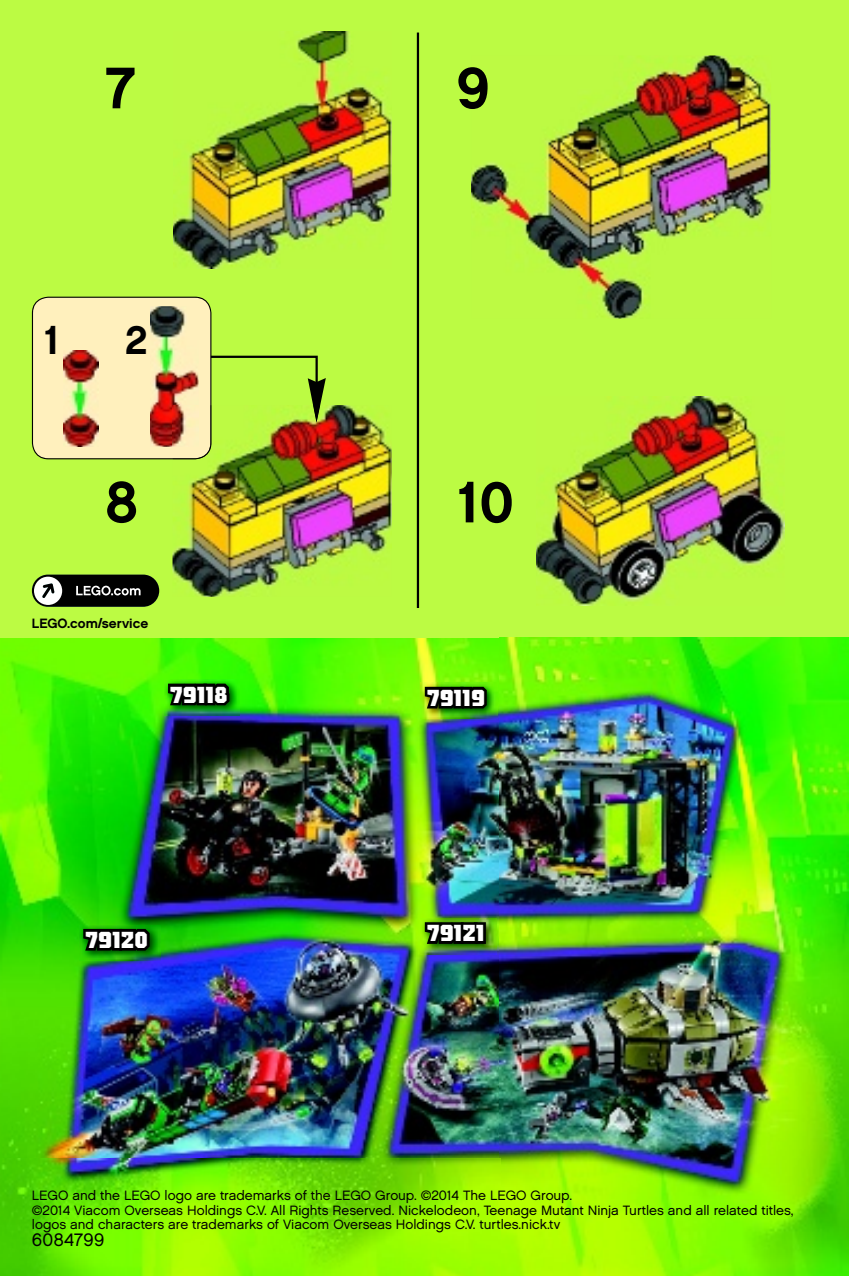
<style>
.page{position:relative;width:849px;height:1276px;background:#fff}
.page>*{position:absolute;margin:0;border:0;box-sizing:border-box;transform-origin:0 0}
.t1{font:700 58.5px "LEGO Chalet 60";color:#000}
.t2{font:700 40.5px "LEGO Chalet 60";color:#000}
.t3{font:22.5px "Shaft DV";color:#fff}
.t4{font:18px "LEGO Chalet 60";letter-spacing:.025em;color:#000}
.t5{font:13.5px/14.6px "LEGO Chalet 60";color:#000}
.t6{font:700 13.5px "LEGO Chalet 60";color:#000}
</style>
<div class="page">
<div style="left:0;top:0;width:848px;height:1276px;background:#bcfb43"></div>
<img style="left:536px;top:397px;width:248px;height:208px">
<hr style="left:416px;top:33px;width:3px;height:575px;background:#000">
<svg style="left:32px;top:297px;width:294px;height:162px"></svg>
<img style="left:150px;top:306px;width:48px;height:141px">
<img style="left:64px;top:351px;width:34px;height:96px">
<img style="left:471px;top:55px;width:299px;height:263px">
<img style="left:471px;top:67px;width:16px;height:42px">
<img style="left:172px;top:405px;width:220px;height:191px">
<img style="left:313px;top:405px;width:7px;height:18px">
<img style="left:172px;top:405px;width:39px;height:54px">
<img style="left:172px;top:405px;width:26px;height:42px">
<img style="left:173px;top:32px;width:219px;height:236px">
<div style="left:32px;top:574px;width:127px;height:33px;background:#000;border-radius:16px"></div>
<div style="left:34px;top:576px;width:28px;height:29px;background:#fff;border-radius:50%"></div>
<svg style="left:76px;top:585px;width:65px;height:10px"></svg>
<svg style="left:42px;top:583px;width:12px;height:15px"></svg>
<img style="left:0;top:638px;width:499px;height:520px">
<img style="left:499px;top:638px;width:349px;height:638px">
<img style="left:0;top:1158px;width:501px;height:118px">
<img style="left:164px;top:680px;width:76px;height:35px">
<svg style="left:165px;top:681px;width:67px;height:27px;background:#093800"></svg>
<img style="left:420px;top:683px;width:77px;height:35px">
<svg style="left:422px;top:684px;width:67px;height:27px;background:#1c3703"></svg>
<img style="left:79px;top:925px;width:81px;height:35px">
<svg style="left:81px;top:924px;width:71px;height:29px;background:#063600"></svg>
<img style="left:420px;top:918px;width:76px;height:36px">
<svg style="left:422px;top:919px;width:66px;height:27px;background:#1a3203"></svg>
<h1 class="t1" style="left:105px;top:51px;width:32px">7</h1>
<h1 class="t1" style="left:456px;top:51px;width:34px">9</h1>
<h2 class="t2" style="left:44px;top:314px;width:19px">1</h2>
<h2 class="t2" style="left:125px;top:314px;width:24px">2</h2>
<h1 class="t1" style="left:105px;top:465px;width:34px">8</h1>
<h1 class="t1" style="left:456px;top:465px;width:58px">10</h1>
<p class="t6" style="left:32px;top:615px;width:118px">LEGO.com/service</p>
<h3 class="t3" style="left:170px;top:684px;width:59px">79118</h3>
<h3 class="t3" style="left:427px;top:688px;width:59px">79119</h3>
<h3 class="t3" style="left:85px;top:930px;width:64px">79120</h3>
<h3 class="t3" style="left:427px;top:923px;width:59px">79121</h3>
<p class="t5" style="left:32px;top:1188px;width:763px">LEGO and the LEGO logo are trademarks of the LEGO Group. ©2014 The LEGO Group.<br>©2014 Viacom Overseas Holdings C.V. All Rights Reserved. Nickelodeon, Teenage Mutant Ninja Turtles and all related titles, logos and characters are trademarks of Viacom Overseas Holdings C.V. turtles.nick.tv</p>
<h3 class="t4" style="left:32px;top:1229px;width:74px">6084799</h3>
</div>
